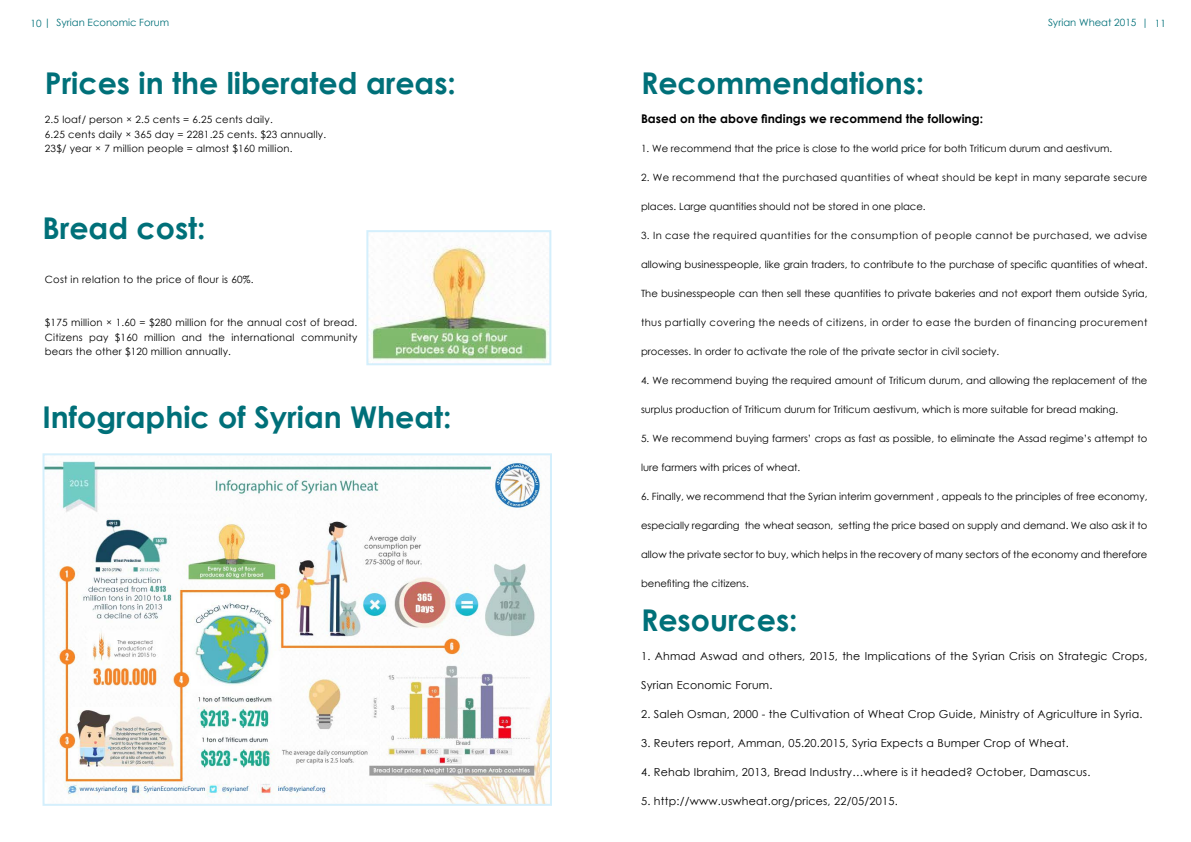
<style>
.page{position:relative;width:1191px;height:842px;background:#fff}
.page>*{position:absolute;margin:0;border:0;box-sizing:border-box;transform-origin:0 0}
.t1{font:700 30px "Century Gothic";color:#007079}
.t2{font:700 12px "Century Gothic";color:#000}
.t3{font:11px "Century Gothic";letter-spacing:.02em;color:#000}
.t4{font:10px/14.5px "Century Gothic";color:#000;text-align:justify}
.t5{font:10px/14.5px "Century Gothic";letter-spacing:.02em;color:#000}
.t6{font:10px "Century Gothic";letter-spacing:.04em;color:#000}
.t7{font:10px "Century Gothic";letter-spacing:.03em;color:#000}
.t8{font:10px "Century Gothic";color:#007079}
</style>
<div class="page">
<img style="left:45px;top:461px;width:504px;height:342px">
<div style="left:42px;top:453px;width:510px;height:353px;border:2px solid #d4effc"></div>
<img style="left:371px;top:245px;width:177px;height:117px">
<div style="left:366px;top:230px;width:185px;height:135px;border:2px solid #d4effc"></div>
<p class="t8" style="left:30px;top:16px;width:140px">10 | Syrian Economic Forum</p>
<p class="t8" style="left:1048px;top:16px;width:119px">Syrian Wheat 2015 | 11</p>
<h1 class="t1" style="left:45px;top:60px;width:412px">Prices in the liberated areas:</h1>
<h1 class="t1" style="left:641px;top:60px;width:285px">Recommendations:</h1>
<p class="t5" style="left:45px;top:112px;width:283px">2.5 loaf/ person × 2.5 cents = 6.25 cents daily.<br>6.25 cents daily × 365 day = 2281.25 cents. $23 annually.<br>23$/ year × 7 million people = almost $160 million.</p>
<p class="t2" style="left:641px;top:110px;width:343px">Based on the above findings we recommend the following:</p>
<p class="t4" style="left:641px;top:141px;width:473px">1. We recommend that the price is close to the world price for both Triticum durum and aestivum.</p>
<p class="t7" style="left:641px;top:170px;width:508px">2. We recommend that the purchased quantities of wheat should be kept in many separate secure</p>
<p class="t4" style="left:641px;top:199px;width:286px">places. Large quantities should not be stored in one place.</p>
<p class="t6" style="left:641px;top:228px;width:508px">3. In case the required quantities for the consumption of people cannot be purchased, we advise</p>
<p class="t4" style="left:641px;top:257px;width:508px">allowing businesspeople, like grain traders, to contribute to the purchase of specific quantities of wheat.</p>
<p class="t4" style="left:641px;top:286px;width:508px">The businesspeople can then sell these quantities to private bakeries and not export them outside Syria,</p>
<p class="t6" style="left:641px;top:315px;width:508px">thus partially covering the needs of citizens, in order to ease the burden of financing procurement</p>
<p class="t4" style="left:641px;top:344px;width:360px">processes. In order to activate the role of the private sector in civil society.</p>
<p class="t4" style="left:641px;top:373px;width:508px">4. We recommend buying the required amount of Triticum durum, and allowing the replacement of the</p>
<p class="t4" style="left:641px;top:402px;width:479px">surplus production of Triticum durum for Triticum aestivum, which is more suitable for bread making.</p>
<p class="t4" style="left:641px;top:431px;width:508px">5. We recommend buying farmers’ crops as fast as possible, to eliminate the Assad regime’s attempt to</p>
<p class="t4" style="left:641px;top:460px;width:161px">lure farmers with prices of wheat.</p>
<p class="t4" style="left:641px;top:489px;width:508px">6. Finally, we recommend that the Syrian interim government , appeals to the principles of free economy,</p>
<p class="t4" style="left:641px;top:518px;width:508px">especially regarding the wheat season, setting the price based on supply and demand. We also ask it to</p>
<p class="t4" style="left:641px;top:547px;width:508px">allow the private sector to buy, which helps in the recovery of many sectors of the economy and therefore</p>
<p class="t4" style="left:641px;top:576px;width:109px">benefiting the citizens.</p>
<h1 class="t1" style="left:42px;top:205px;width:165px">Bread cost:</h1>
<p class="t5" style="left:45px;top:271px;width:210px">Cost in relation to the price of flour is 60%.</p>
<p class="t4" style="left:45px;top:315px;width:314px">$175 million × 1.60 = $280 million for the annual cost of bread.<br>Citizens pay $160 million and the international community bears the other $120 million annually.</p>
<h1 class="t1" style="left:42px;top:394px;width:411px">Infographic of Syrian Wheat:</h1>
<h1 class="t1" style="left:641px;top:597px;width:158px">Resources:</h1>
<p class="t3" style="left:641px;top:648px;width:508px">1. Ahmad Aswad and others, 2015, the Implications of the Syrian Crisis on Strategic Crops,</p>
<p class="t3" style="left:641px;top:677px;width:133px">Syrian Economic Forum.</p>
<p class="t3" style="left:641px;top:706px;width:503px">2. Saleh Osman, 2000 - the Cultivation of Wheat Crop Guide, Ministry of Agriculture in Syria.</p>
<p class="t3" style="left:641px;top:735px;width:429px">3. Reuters report, Amman, 05.20.2015, Syria Expects a Bumper Crop of Wheat.</p>
<p class="t3" style="left:641px;top:764px;width:451px">4. Rehab Ibrahim, 2013, Bread Industry…where is it headed? October, Damascus.</p>
<p class="t3" style="left:641px;top:793px;width:258px">5. http://www.uswheat.org/prices, 22/05/2015.</p>
</div>
